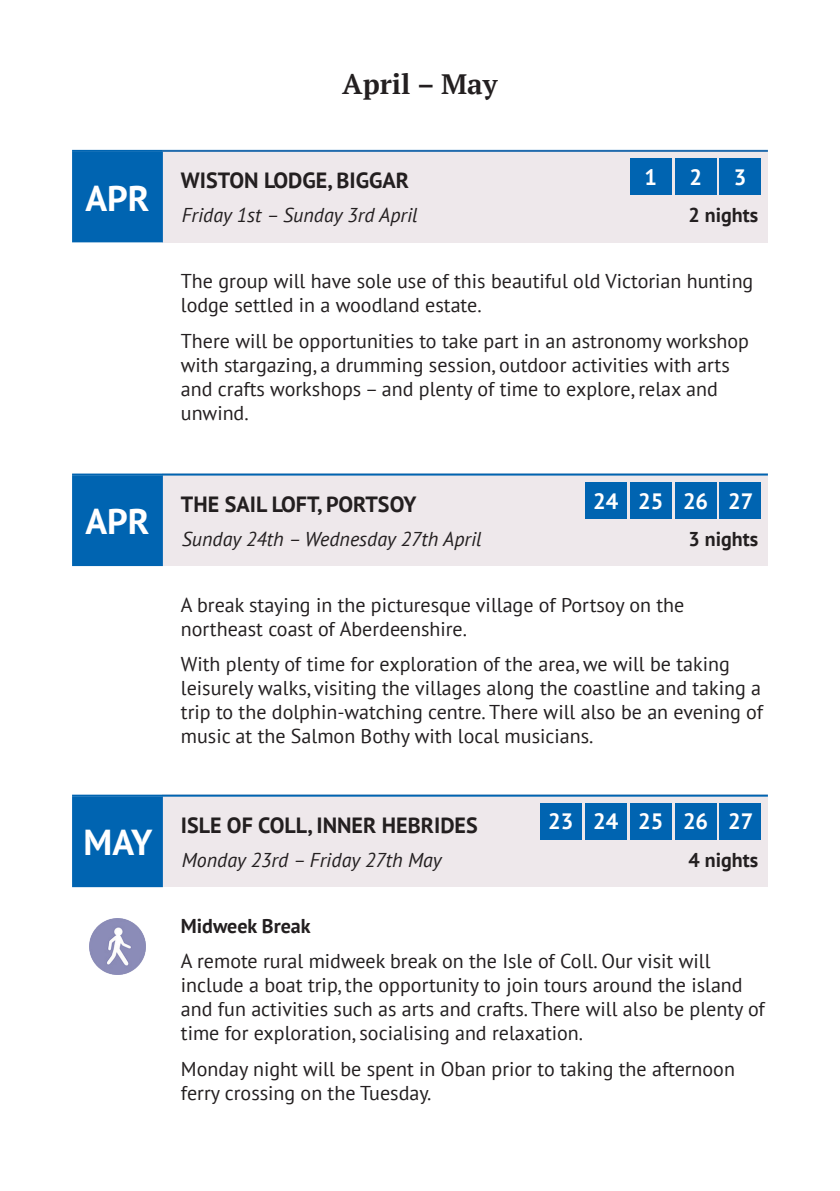
<style>
.page{position:relative;width:840px;height:1191px;background:#fff}
.page>*{position:absolute;margin:0;border:0;box-sizing:border-box;transform-origin:0 0}
.t1{font:700 36px "PT Sans";color:#fff}
.t2{font:700 28px "PT Serif";color:#231f20}
.t3{font:700 22.2px "PT Sans";color:#fff}
.t4{font:700 22px "PT Sans";color:#231f20}
.t5{font:20px/24px "PT Sans";color:#231f20}
.t6{font:italic 20px "PT Sans";color:#231f20}
.t7{font:700 20px "PT Sans";color:#231f20}
</style>
<div class="page">
<div style="left:163px;top:473px;width:604px;height:93px;background:#eee8eb"></div>
<hr style="left:72px;top:473px;width:695px;height:2px;background:#0064b1">
<div style="left:73px;top:476px;width:89px;height:89px;background:#0064b1"></div>
<div style="left:72px;top:475px;width:91px;height:91px;border:2px solid #0064b1"></div>
<div style="left:584px;top:482px;width:42px;height:37px;background:#0064b1"></div>
<div style="left:629px;top:482px;width:42px;height:37px;background:#0064b1"></div>
<div style="left:674px;top:482px;width:42px;height:37px;background:#0064b1"></div>
<div style="left:718px;top:482px;width:42px;height:37px;background:#0064b1"></div>
<hr style="left:72px;top:150px;width:695px;height:2px;background:#0064b1">
<div style="left:163px;top:150px;width:604px;height:92px;background:#eee8eb"></div>
<div style="left:73px;top:153px;width:89px;height:88px;background:#0064b1"></div>
<div style="left:72px;top:152px;width:91px;height:90px;border:2px solid #0064b1"></div>
<div style="left:629px;top:158px;width:42px;height:37px;background:#0064b1"></div>
<div style="left:674px;top:158px;width:42px;height:37px;background:#0064b1"></div>
<div style="left:718px;top:158px;width:42px;height:37px;background:#0064b1"></div>
<div style="left:163px;top:794px;width:604px;height:93px;background:#eee8eb"></div>
<hr style="left:72px;top:794px;width:695px;height:2px;background:#0064b1">
<div style="left:73px;top:797px;width:89px;height:89px;background:#0064b1"></div>
<div style="left:72px;top:796px;width:91px;height:91px;border:2px solid #0064b1"></div>
<div style="left:539px;top:802px;width:42px;height:37px;background:#0064b1"></div>
<div style="left:584px;top:802px;width:42px;height:37px;background:#0064b1"></div>
<div style="left:629px;top:802px;width:42px;height:37px;background:#0064b1"></div>
<div style="left:674px;top:802px;width:42px;height:37px;background:#0064b1"></div>
<div style="left:718px;top:802px;width:42px;height:37px;background:#0064b1"></div>
<img style="left:89px;top:918px;width:57px;height:56px">
<p class="t1" style="left:85px;top:174px;width:66px">APR</p>
<p class="t2" style="left:342px;top:65px;width:157px">April – May</p>
<p class="t4" style="left:181px;top:166px;width:230px">WISTON LODGE, BIGGAR</p>
<p class="t6" style="left:182px;top:202px;width:237px">Friday 1st – Sunday 3rd April</p>
<p class="t3" style="left:644px;top:163px;width:14px">1</p>
<p class="t3" style="left:689px;top:163px;width:14px">2</p>
<p class="t3" style="left:733px;top:163px;width:14px">3</p>
<p class="t7" style="left:688px;top:202px;width:71px">2 nights</p>
<p class="t5" style="left:181px;top:269px;width:573px">The group will have sole use of this beautiful old Victorian hunting lodge settled in a woodland estate.</p>
<p class="t5" style="left:181px;top:328px;width:569px">There will be opportunities to take part in an astronomy workshop with stargazing, a drumming session, outdoor activities with arts and crafts workshops – and plenty of time to explore, relax and unwind.</p>
<p class="t1" style="left:85px;top:497px;width:66px">APR</p>
<p class="t1" style="left:83px;top:818px;width:70px">MAY</p>
<p class="t4" style="left:181px;top:490px;width:237px">THE SAIL LOFT, PORTSOY</p>
<p class="t6" style="left:182px;top:526px;width:301px">Sunday 24th – Wednesday 27th April</p>
<p class="t3" style="left:593px;top:486px;width:27px">24</p>
<p class="t3" style="left:637px;top:486px;width:27px">25</p>
<p class="t3" style="left:682px;top:486px;width:27px">26</p>
<p class="t3" style="left:727px;top:486px;width:27px">27</p>
<p class="t7" style="left:688px;top:526px;width:71px">3 nights</p>
<p class="t5" style="left:181px;top:592px;width:504px">A break staying in the picturesque village of Portsoy on the northeast coast of Aberdeenshire.</p>
<p class="t5" style="left:181px;top:652px;width:583px">With plenty of time for exploration of the area, we will be taking leisurely walks, visiting the villages along the coastline and taking a trip to the dolphin-watching centre. There will also be an evening of music at the Salmon Bothy with local musicians.</p>
<p class="t4" style="left:181px;top:811px;width:298px">ISLE OF COLL, INNER HEBRIDES</p>
<p class="t6" style="left:182px;top:847px;width:261px">Monday 23rd – Friday 27th May</p>
<p class="t3" style="left:548px;top:807px;width:27px">23</p>
<p class="t3" style="left:593px;top:807px;width:27px">24</p>
<p class="t3" style="left:637px;top:807px;width:27px">25</p>
<p class="t3" style="left:682px;top:807px;width:27px">26</p>
<p class="t3" style="left:727px;top:807px;width:27px">27</p>
<p class="t7" style="left:688px;top:846px;width:71px">4 nights</p>
<p class="t7" style="left:181px;top:912px;width:131px">Midweek Break</p>
<p class="t5" style="left:181px;top:949px;width:585px">A remote rural midweek break on the Isle of Coll. Our visit will include a boat trip, the opportunity to join tours around the island and fun activities such as arts and crafts. There will also be plenty of time for exploration, socialising and relaxation.</p>
<p class="t5" style="left:181px;top:1056px;width:555px">Monday night will be spent in Oban prior to taking the afternoon ferry crossing on the Tuesday.</p>
</div>
